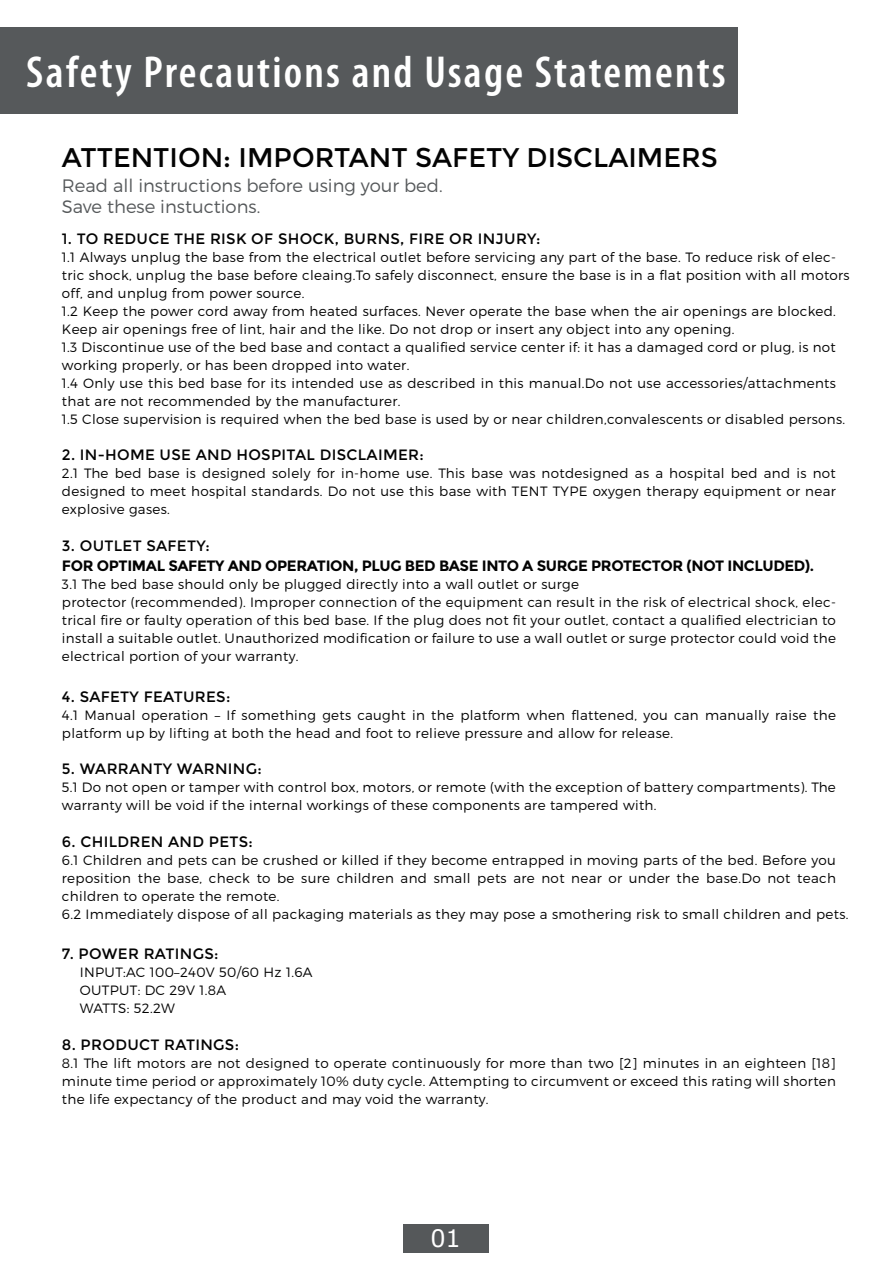
<style>
.page{position:relative;width:893px;height:1263px;background:#fff}
.page>*{position:absolute;margin:0;border:0;box-sizing:border-box;transform-origin:0 0}
.t1{font:33px "Montserrat";color:#fff}
.t2{font:27px "Montserrat";color:#030303}
.t3{font:24px "Verdana";color:#fff}
.t4{font:300 18px/21.8px "Montserrat";color:#56595b}
.t5{font:15px "Montserrat";letter-spacing:.02em;color:#030303}
.t6{font:700 15px "Montserrat";letter-spacing:-.025em;color:#030303}
.t7{font:300 13.5px/18px "Montserrat";letter-spacing:.025em;color:#030303}
</style>
<div class="page">
<div style="left:0;top:28px;width:737px;height:86px;background:#56595b"></div>
<div style="left:404px;top:1224px;width:85px;height:29px;background:#55585a"></div>
<h1 class="t1" style="left:26px;top:52px;width:700px">Safety Precautions and Usage Statements</h1>
<h2 class="t2" style="left:62px;top:142px;width:657px">ATTENTION: IMPORTANT SAFETY DISCLAIMERS</h2>
<h3 class="t4" style="left:62px;top:174px;width:382px">Read all instructions before using your bed.<br>Save these instuctions.</h3>
<p class="t5" style="left:62px;top:230px;width:480px">1. TO REDUCE THE RISK OF SHOCK, BURNS, FIRE OR INJURY:</p>
<p class="t7" style="left:62px;top:248px;width:789px">1.1 Always unplug the base from the electrical outlet before servicing any part of the base. To reduce risk of elec&shy;tric shock, unplug the base before cleaing.To safely disconnect, ensure the base is in a flat position with all motors off, and unplug from power source.<br>1.2 Keep the power cord away from heated surfaces. Never operate the base when the air openings are blocked.<br>Keep air openings free of lint, hair and the like. Do not drop or insert any object into any opening.<br>1.3 Discontinue use of the bed base and contact a qualified service center if: it has a damaged cord or plug, is not working properly, or has been dropped into water.<br>1.4 Only use this bed base for its intended use as described in this manual.Do not use accessories/attachments that are not recommended by the manufacturer.<br>1.5 Close supervision is required when the bed base is used by or near children,convalescents or disabled persons.</p>
<p class="t5" style="left:62px;top:446px;width:363px">2. IN-HOME USE AND HOSPITAL DISCLAIMER:</p>
<p class="t7" style="left:62px;top:464px;width:775px;text-align:justify">2.1 The bed base is designed solely for in-home use. This base was notdesigned as a hospital bed and is not designed to meet hospital standards. Do not use this base with TENT TYPE oxygen therapy equipment or near explosive gases.</p>
<p class="t5" style="left:62px;top:537px;width:149px">3. OUTLET SAFETY:</p>
<p class="t6" style="left:62px;top:557px;width:754px">FOR OPTIMAL SAFETY AND OPERATION, PLUG BED BASE INTO A SURGE PROTECTOR (NOT INCLUDED).</p>
<p class="t7" style="left:62px;top:575px;width:776px">3.1 The bed base should only be plugged directly into a wall outlet or surge<br>protector (recommended). Improper connection of the equipment can result in the risk of electrical shock, elec&shy;trical fire or faulty operation of this bed base. If the plug does not fit your outlet, contact a qualified electrician to install a suitable outlet. Unauthorized modification or failure to use a wall outlet or surge protector could void the electrical portion of your warranty.</p>
<p class="t5" style="left:62px;top:688px;width:170px">4. SAFETY FEATURES:</p>
<p class="t7" style="left:62px;top:706px;width:775px">4.1 Manual operation – If something gets caught in the platform when flattened, you can manually raise the platform up by lifting at both the head and foot to relieve pressure and allow for release.</p>
<p class="t5" style="left:62px;top:760px;width:201px">5. WARRANTY WARNING:</p>
<p class="t7" style="left:62px;top:778px;width:775px">5.1 Do not open or tamper with control box, motors, or remote (with the exception of battery compartments). The warranty will be void if the internal workings of these components are tampered with.</p>
<p class="t5" style="left:62px;top:833px;width:193px">6. CHILDREN AND PETS:</p>
<p class="t7" style="left:62px;top:850px;width:788px">6.1 Children and pets can be crushed or killed if they become entrapped in moving parts of the bed. Before you reposition the base, check to be sure children and small pets are not near or under the base.Do not teach children to operate the remote.<br>6.2 Immediately dispose of all packaging materials as they may pose a smothering risk to small children and pets.</p>
<p class="t5" style="left:62px;top:945px;width:158px">7. POWER RATINGS:</p>
<p class="t7" style="left:80px;top:963px;width:234px">INPUT:AC 100–240V 50/60 Hz 1.6A<br>OUTPUT: DC 29V 1.8A<br>WATTS: 52.2W</p>
<p class="t5" style="left:62px;top:1035px;width:179px">8. PRODUCT RATINGS:</p>
<p class="t7" style="left:62px;top:1053px;width:776px;text-align:justify">8.1 The lift motors are not designed to operate continuously for more than two [2] minutes in an eighteen [18] minute time period or approximately 10% duty cycle. Attempting to circumvent or exceed this rating will shorten the life expectancy of the product and may void the warranty.</p>
<h3 class="t3" style="left:430px;top:1222px;width:32px">01</h3>
</div>
